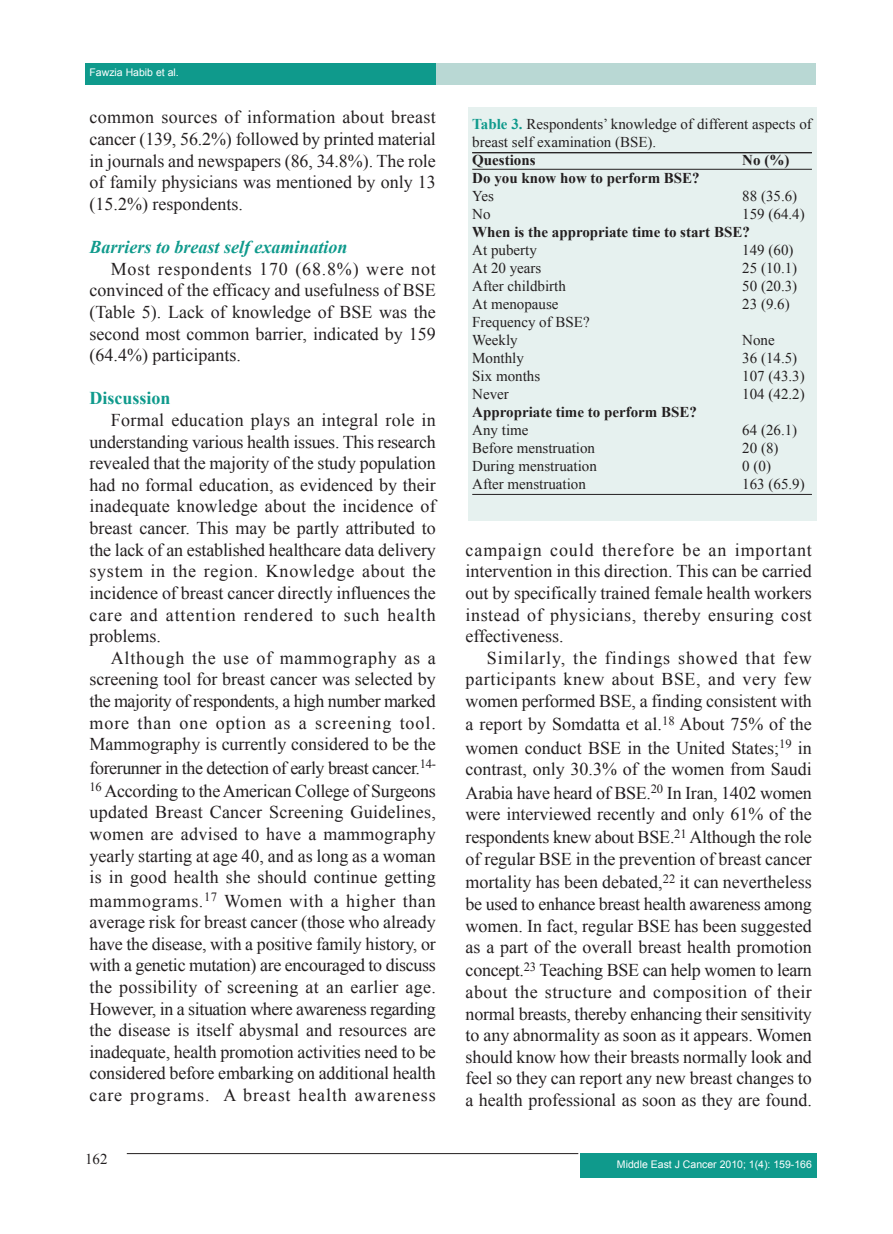
<style>
.page{position:relative;width:893px;height:1234px;background:#fff}
.page>*{position:absolute;margin:0;border:0;box-sizing:border-box;transform-origin:0 0}
.t1{font:18px/21.6px "Times New Roman";color:#231f20;text-align:justify}
.t2{font:18px/23.2px "Times New Roman";letter-spacing:-.025em;color:#231f20}
.t3{font:italic 700 18px "Times New Roman";color:#0f9a8c}
.t4{font:700 18px "Times New Roman";color:#0f9a8c}
.t5{font:15px/18px "Times New Roman";color:#231f20}
.t6{font:700 15px "Times New Roman";color:#231f20}
.t7{font:10.5px "Arial";color:#fff}
.s1{font-weight:700;color:#0f9a8c}
</style>
<div class="page">
<div style="left:86px;top:64px;width:730px;height:21px;background:#b9d8d4"></div>
<div style="left:85px;top:64px;width:351px;height:21px;background:#0f9a8c"></div>
<div style="left:580px;top:1153px;width:236px;height:24px;background:#0f9a8c"></div>
<hr style="left:127px;top:1152px;width:451px;height:1px;background:#231f20">
<div style="left:468px;top:108px;width:348px;height:412px;background:#e6f1ef"></div>
<hr style="left:472px;top:152px;width:340px;height:1px;background:#231f20">
<hr style="left:472px;top:169px;width:340px;height:1px;background:#231f20">
<hr style="left:472px;top:494px;width:340px;height:1px;background:#231f20">
<p class="t7" style="left:90px;top:66px;width:91px">Fawzia Habib et al.</p>
<p class="t1" style="left:90px;top:106px;width:348px">common sources of information about breast cancer (139, 56.2%) followed by printed material in journals and newspapers (86, 34.8%). The role of family physicians was mentioned by only 13 (15.2%) respondents.</p>
<p class="t3" style="left:90px;top:237px;width:260px">Barriers to breast self examination</p>
<p class="t1" style="left:90px;top:258px;width:348px;text-indent:21px">Most respondents 170 (68.8%) were not convinced of the efficacy and usefulness of BSE (Table 5). Lack of knowledge of BSE was the second most common barrier, indicated by 159 (64.4%) participants.</p>
<p class="t4" style="left:90px;top:388px;width:83px">Discussion</p>
<p class="t1" style="left:90px;top:409px;width:348px;text-indent:21px">Formal education plays an integral role in understanding various health issues. This research revealed that the majority of the study population had no formal education, as evidenced by their inadequate knowledge about the incidence of breast cancer. This may be partly attributed to the lack of an established healthcare data delivery system in the region. Knowledge about the incidence of breast cancer directly influences the care and attention rendered to such health problems.</p>
<p class="t1" style="left:90px;top:646px;width:348px;text-indent:21px">Although the use of mammography as a screening tool for breast cancer was selected by the majority of respondents, a high number marked more than one option as a screening tool.<br>Mammography is currently considered to be the</p>
<p class="t2" style="left:90px;top:755px;width:348px">forerunner in the detection of early breast cancer.<sup>14-<br>16</sup> According to the American College of Surgeons</p>
<p class="t1" style="left:90px;top:801px;width:348px">updated Breast Cancer Screening Guidelines, women are advised to have a mammography yearly starting at age 40, and as long as a woman is in good health she should continue getting</p>
<p class="t1" style="left:90px;top:889px;width:348px">mammograms.<sup>17</sup> Women with a higher than average risk for breast cancer (those who already have the disease, with a positive family history, or with a genetic mutation) are encouraged to discuss the possibility of screening at an earlier age.<br>However, in a situation where awareness regarding the disease is itself abysmal and resources are inadequate, health promotion activities need to be considered before embarking on additional health care programs. A breast health awareness</p>
<p class="t5" style="left:85px;top:1149px;width:24px">162</p>
<p class="t5" style="left:472px;top:114px;width:341px"><span class="s1">Table 3.</span> Respondents’ knowledge of different aspects of breast self examination (BSE).</p>
<p class="t6" style="left:472px;top:151px;width:65px">Questions</p>
<p class="t6" style="left:742px;top:151px;width:49px">No (%)</p>
<p class="t6" style="left:472px;top:169px;width:229px">Do you know how to perform BSE?</p>
<p class="t5" style="left:472px;top:186px;width:23px">Yes</p>
<p class="t5" style="left:742px;top:186px;width:56px">88 (35.6)</p>
<p class="t5" style="left:472px;top:204px;width:20px">No</p>
<p class="t5" style="left:742px;top:204px;width:64px">159 (64.4)</p>
<p class="t6" style="left:472px;top:223px;width:279px">When is the appropriate time to start BSE?</p>
<p class="t5" style="left:472px;top:240px;width:66px">At puberty</p>
<p class="t5" style="left:742px;top:240px;width:53px">149 (60)</p>
<p class="t5" style="left:472px;top:258px;width:71px">At 20 years</p>
<p class="t5" style="left:742px;top:258px;width:56px">25 (10.1)</p>
<p class="t5" style="left:472px;top:276px;width:95px">After childbirth</p>
<p class="t5" style="left:742px;top:276px;width:56px">50 (20.3)</p>
<p class="t5" style="left:472px;top:294px;width:88px">At menopause</p>
<p class="t5" style="left:742px;top:294px;width:49px">23 (9.6)</p>
<p class="t5" style="left:472px;top:312px;width:119px">Frequency of BSE?<br>Weekly</p>
<p class="t5" style="left:742px;top:330px;width:34px">None</p>
<p class="t5" style="left:472px;top:348px;width:53px">Monthly</p>
<p class="t5" style="left:742px;top:348px;width:56px">36 (14.5)</p>
<p class="t5" style="left:472px;top:366px;width:69px">Six months</p>
<p class="t5" style="left:742px;top:366px;width:64px">107 (43.3)</p>
<p class="t5" style="left:472px;top:384px;width:38px">Never</p>
<p class="t5" style="left:742px;top:384px;width:64px">104 (42.2)</p>
<p class="t6" style="left:472px;top:403px;width:226px">Appropriate time to perform BSE?</p>
<p class="t5" style="left:472px;top:420px;width:58px">Any time</p>
<p class="t5" style="left:742px;top:420px;width:56px">64 (26.1)</p>
<p class="t5" style="left:472px;top:438px;width:124px">Before menstruation</p>
<p class="t5" style="left:742px;top:438px;width:38px">20 (8)</p>
<p class="t5" style="left:472px;top:456px;width:126px">During menstruation</p>
<p class="t5" style="left:742px;top:456px;width:30px">0 (0)</p>
<p class="t5" style="left:472px;top:474px;width:115px">After menstruation</p>
<p class="t5" style="left:742px;top:474px;width:64px">163 (65.9)</p>
<p class="t1" style="left:466px;top:538px;width:348px">campaign could therefore be an important intervention in this direction. This can be carried out by specifically trained female health workers instead of physicians, thereby ensuring cost effectiveness.</p>
<p class="t1" style="left:466px;top:646px;width:348px;text-indent:21px">Similarly, the findings showed that few participants knew about BSE, and very few women performed BSE, a finding consistent with</p>
<p class="t1" style="left:466px;top:712px;width:348px;line-height:23.2px">a report by Somdatta et al.<sup>18</sup> About 75% of the women conduct BSE in the United States;<sup>19</sup> in</p>
<p class="t1" style="left:466px;top:757px;width:348px;line-height:23.2px">contrast, only 30.3% of the women from Saudi<br>Arabia have heard of BSE.<sup>20</sup> In Iran, 1402 women</p>
<p class="t1" style="left:466px;top:802px;width:348px;line-height:23.2px">were interviewed recently and only 61% of the respondents knew about BSE.<sup>21</sup> Although the role</p>
<p class="t1" style="left:466px;top:847px;width:348px;line-height:23.2px">of regular BSE in the prevention of breast cancer mortality has been debated,<sup>22</sup> it can nevertheless</p>
<p class="t1" style="left:466px;top:892px;width:348px">be used to enhance breast health awareness among women. In fact, regular BSE has been suggested as a part of the overall breast health promotion</p>
<p class="t1" style="left:466px;top:959px;width:348px">concept.<sup>23</sup> Teaching BSE can help women to learn about the structure and composition of their normal breasts, thereby enhancing their sensitivity to any abnormality as soon as it appears. Women should know how their breasts normally look and feel so they can report any new breast changes to a health professional as soon as they are found.</p>
<p class="t7" style="left:617px;top:1158px;width:196px">Middle East J Cancer 2010; 1(4): 159-166</p>
</div>
